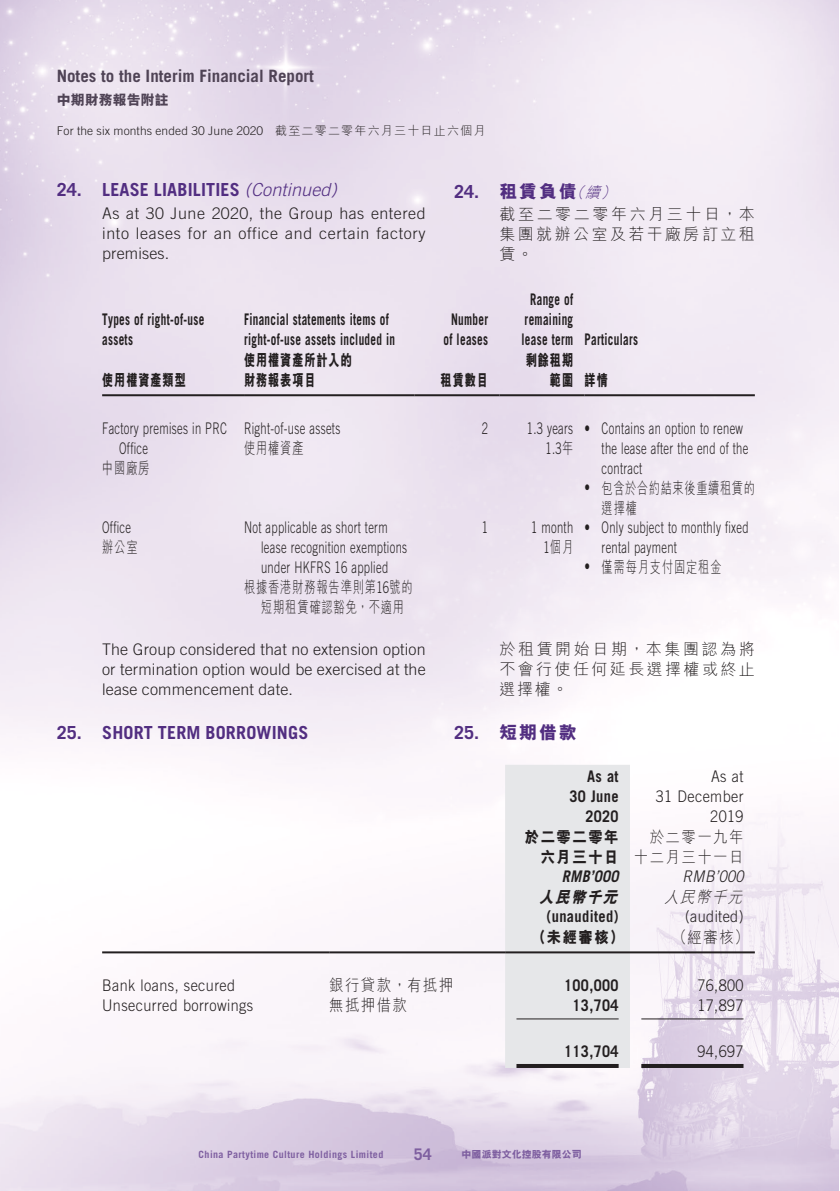
<style>
.page{position:relative;width:840px;height:1191px;background:#fff}
.page>*{position:absolute;margin:0;border:0;box-sizing:border-box;transform-origin:0 0}
._03_Subhead_1{font:700 18px "Trade Gothic LT Std";letter-spacing:.01em;color:#522e81}
._003_C_Subhead_1{font:800 18px "M Hei HK";letter-spacing:.1em;color:#522e81}
.t1{font:700 17px "Trade Gothic LT Std";color:#4f4355}
._50_Table_txt{font:300 16px/20px "Trade Gothic LT Std";letter-spacing:.03em;color:#231f20;scale:.7 1}
._01_Body{font:300 16px/20px "Trade Gothic LT Std";letter-spacing:.01em;color:#231f20;text-align:justify}
._50_Table_txt-2{font:700 16px/20px "Trade Gothic LT Std";letter-spacing:.03em;color:#231f20;scale:.7 1}
._50_Table_txt-3{font:300 16px/20px "Trade Gothic LT Std";letter-spacing:.03em;color:#231f20;text-align:right;scale:.9 1}
._001_C_Body{font:300 16px/20px "M Hei HK";letter-spacing:.15em;color:#231f20;text-align:justify}
._50_Table_txt-4{font:300 16px/20px "M Hei HK";letter-spacing:.08em;color:#231f20;text-align:center;scale:.7 1}
._50_Table_txt-5{font:700 16px/20px "Trade Gothic LT Std";letter-spacing:.03em;color:#231f20;text-align:right;scale:.9 1}
._50_Table_txt-6{font:800 16px/20px "M Hei HK";letter-spacing:.08em;color:#231f20;scale:.7 1}
._001_C_Body-2{font:300 16px "M Hei HK";letter-spacing:.15em;color:#231f20;scale:.9 1}
._50_Table_txt-7{font:300 16px/20px "M Hei HK";letter-spacing:.055em;color:#231f20;scale:.7 1}
._001_C_Body-3{font:800 16px/20px "M Hei HK";letter-spacing:.1em;color:#231f20;text-align:right;scale:.9 1}
._001_C_Body-4{font:300 16px/20px "M Hei HK";letter-spacing:.1em;color:#231f20;text-align:right;scale:.9 1}
._50_Table_txt-8{font:italic 700 16px "Trade Gothic LT Std";letter-spacing:.03em;color:#231f20;scale:.9 1}
._50_Table_txt-9{font:italic 300 16px "Trade Gothic LT Std";letter-spacing:.03em;color:#231f20;scale:.9 1}
._001_C_Body-5{font:italic 800 16px "M Hei HK";color:#231f20;scale:.9 1}
._001_C_Body-6{font:italic 300 16px "M Hei HK";color:#231f20;scale:.9 1}
.t2{font:700 16px "Trade Gothic LT Std";color:#7e5fa0}
.t3{font:800 14px "M Hei HK";color:#4f4355}
.t4{font:300 12px "Trade Gothic LT Std";letter-spacing:.01em;color:#231f20}
.t5{font:700 10px "Trade Gothic LT Std";letter-spacing:.04em;color:#7e5fa0}
.t6{font:800 10px "M Hei HK";color:#7e5fa0}
.s1{font-family:"M Hei HK"}
.s2{font-weight:300;font-style:italic}
.s3{font-family:"Trade Gothic LT Std";font-weight:700}
.s4{font-weight:300;font-style:italic;font-size:15px}
.s5{font-family:"Trade Gothic LT Std"}
</style>
<div class="page">
<img style="left:0;top:0;width:837px;height:1191px">
<hr style="left:102px;top:394px;width:142px;height:2px;background:#231f20">
<hr style="left:244px;top:394px;width:170px;height:2px;background:#231f20">
<hr style="left:414px;top:394px;width:85px;height:2px;background:#231f20">
<hr style="left:499px;top:394px;width:85px;height:2px;background:#231f20">
<hr style="left:584px;top:394px;width:170px;height:2px;background:#231f20">
<div style="left:505px;top:765px;width:124px;height:303px;background:#e6e7e9"></div>
<hr style="left:102px;top:951px;width:227px;height:2px;background:#231f20">
<hr style="left:329px;top:951px;width:176px;height:2px;background:#231f20">
<hr style="left:505px;top:951px;width:124px;height:2px;background:#231f20">
<hr style="left:629px;top:951px;width:125px;height:2px;background:#231f20">
<hr style="left:516px;top:1018px;width:102px;height:1px;background:#231f20">
<hr style="left:641px;top:1018px;width:102px;height:1px;background:#231f20">
<hr style="left:516px;top:1064px;width:102px;height:4px;background:#231f20">
<hr style="left:641px;top:1064px;width:102px;height:4px;background:#231f20">
<p class="t1" style="left:57px;top:66px;width:258px">Notes to the Interim Financial Report</p>
<p class="t3" style="left:57px;top:92px;width:113px">中期財務報告附註</p>
<p class="t4" style="left:57px;top:124px;width:430px">For the six months ended 30 June 2020 <span class="s1">截至二零二零年六月三十日止六個月</span></p>
<p class="_03_Subhead_1" style="left:57px;top:179px;width:281px">24. LEASE LIABILITIES <span class="s2">(Continued)</span></p>
<p class="_01_Body" style="left:102px;top:203px;width:325px">As at 30 June 2020, the Group has entered into leases for an office and certain factory premises.</p>
<p class="_003_C_Subhead_1" style="left:454px;top:182px;width:167px"><span class="s3">24.</span> 租賃負債<span class="s4">（續）</span></p>
<p class="_001_C_Body" style="left:499px;top:204px;width:257px">截至二零二零年六月三十日，本集團就辦公室及若干廠房訂立租賃。</p>
<p class="_50_Table_txt-2" style="left:102px;top:309px;width:147px">Types of right-of-use assets</p>
<p class="_50_Table_txt-2" style="left:244px;top:309px;width:217px">Financial statements items of right-of-use assets included in</p>
<p class="_50_Table_txt-2" style="left:443px;top:309px;width:65px;text-align:center">Number of leases</p>
<p class="_50_Table_txt-2" style="left:521px;top:289px;width:75px;text-align:center">Range of remaining lease term</p>
<p class="_50_Table_txt-2" style="left:584px;top:329px;width:78px">Particulars</p>
<p class="_50_Table_txt-6" style="left:102px;top:369px;width:121px">使用權資產類型</p>
<p class="_50_Table_txt-6" style="left:244px;top:349px;width:155px">使用權資產所計入的財務報表項目</p>
<p class="_50_Table_txt-6" style="left:440px;top:369px;width:69px">租賃數目</p>
<p class="_50_Table_txt-6" style="left:525px;top:349px;width:69px;text-align:right">剩餘租期範圍</p>
<p class="_50_Table_txt-6" style="left:584px;top:369px;width:35px">詳情</p>
<p class="_50_Table_txt" style="left:119px;top:417px;width:156px;text-indent:-17px">Factory premises in PRC<br>Office</p>
<p class="_50_Table_txt-4" style="left:102px;top:457px;width:69px">中國廠房</p>
<p class="_50_Table_txt" style="left:244px;top:417px;width:139px">Right-of-use assets</p>
<p class="_50_Table_txt-4" style="left:244px;top:437px;width:86px">使用權資產</p>
<p class="_50_Table_txt" style="left:102px;top:517px;width:43px">Office</p>
<p class="_50_Table_txt-4" style="left:102px;top:537px;width:52px">辦公室</p>
<p class="_50_Table_txt" style="left:261px;top:517px;width:210px;text-indent:-17px">Not applicable as short term lease recognition exemptions under HKFRS 16 applied</p>
<p class="_50_Table_txt-4" style="left:244px;top:577px;width:242px">根據香港財務報告準則第<span class="s5">16</span>號的短期租賃確認豁免，不適用</p>
<p class="_50_Table_txt" style="left:481px;top:417px;width:10px">2</p>
<p class="_50_Table_txt" style="left:526px;top:417px;width:68px">1.3 years</p>
<p class="_50_Table_txt" style="left:545px;top:437px;width:41px">1.3<span class="s1">年</span></p>
<p class="_50_Table_txt" style="left:481px;top:517px;width:10px">1</p>
<p class="_50_Table_txt" style="left:531px;top:517px;width:62px">1 month</p>
<p class="_50_Table_txt-4" style="left:543px;top:537px;width:44px"><span class="s5">1</span>個月</p>
<p class="_50_Table_txt" style="left:601px;top:417px;width:211px;text-indent:-17px">• Contains an option to renew the lease after the end of the contract</p>
<p class="_50_Table_txt-7" style="left:601px;top:477px;width:220px;text-indent:-17px"><span class="s5">•</span> 包含於合約結束後重續租賃的選擇權</p>
<p class="_50_Table_txt" style="left:601px;top:517px;width:211px;text-indent:-17px">• Only subject to monthly fixed rental payment</p>
<p class="_50_Table_txt-4" style="left:584px;top:557px;width:197px"><span class="s5">•</span> 僅需每月支付固定租金</p>
<p class="_01_Body" style="left:102px;top:639px;width:325px">The Group considered that no extension option or termination option would be exercised at the lease commencement date.</p>
<p class="_03_Subhead_1" style="left:57px;top:721px;width:253px">25. SHORT TERM BORROWINGS</p>
<p class="_001_C_Body" style="left:499px;top:639px;width:257px">於租賃開始日期，本集團認為將不會行使任何延長選擇權或終止選擇權。</p>
<p class="_003_C_Subhead_1" style="left:454px;top:723px;width:124px"><span class="s3">25.</span> 短期借款</p>
<p class="_50_Table_txt-5" style="left:569px;top:766px;width:56px">As at<br>30 June<br>2020</p>
<p class="_50_Table_txt-3" style="left:655px;top:766px;width:99px">As at<br>31 December<br>2019</p>
<p class="_001_C_Body-3" style="left:524px;top:826px;width:105px">於二零二零年六月三十日</p>
<p class="_001_C_Body-4" style="left:633px;top:826px;width:123px">於二零一九年十二月三十一日</p>
<p class="_50_Table_txt-8" style="left:561px;top:866px;width:65px">RMB’000</p>
<p class="_50_Table_txt-9" style="left:682px;top:867px;width:69px">RMB’000</p>
<p class="_001_C_Body-5" style="left:539px;top:889px;width:93px">人民幣千元</p>
<p class="_001_C_Body-6" style="left:663px;top:888px;width:93px">人民幣千元</p>
<p class="_50_Table_txt-5" style="left:546px;top:906px;width:82px">(unaudited)</p>
<p class="_50_Table_txt-3" style="left:684px;top:906px;width:66px">(audited)</p>
<p class="_001_C_Body-3" style="left:531px;top:926px;width:104px">（未經審核）</p>
<p class="_001_C_Body-2" style="left:672px;top:928px;width:86px">（經審核）</p>
<p class="_50_Table_txt-3" style="left:102px;top:974px;width:149px">Bank loans, secured</p>
<p class="_001_C_Body-2" style="left:329px;top:977px;width:139px">銀行貸款，有抵押</p>
<p class="_50_Table_txt-5" style="left:564px;top:974px;width:62px">100,000</p>
<p class="_50_Table_txt-3" style="left:697px;top:974px;width:53px">76,800</p>
<p class="_50_Table_txt-3" style="left:102px;top:994px;width:169px">Unsecurred borrowings</p>
<p class="_001_C_Body-2" style="left:329px;top:997px;width:88px">無抵押借款</p>
<p class="_50_Table_txt-5" style="left:572px;top:994px;width:53px">13,704</p>
<p class="_50_Table_txt-3" style="left:697px;top:994px;width:53px">17,897</p>
<p class="_50_Table_txt-5" style="left:564px;top:1040px;width:62px">113,704</p>
<p class="_50_Table_txt-3" style="left:697px;top:1040px;width:53px">94,697</p>
<p class="t5" style="left:198px;top:1147px;width:186px">China Partytime Culture Holdings Limited</p>
<p class="t2" style="left:413px;top:1144px;width:19px">54</p>
<p class="t6" style="left:461px;top:1149px;width:122px">中國派對文化控股有限公司</p>
</div>
